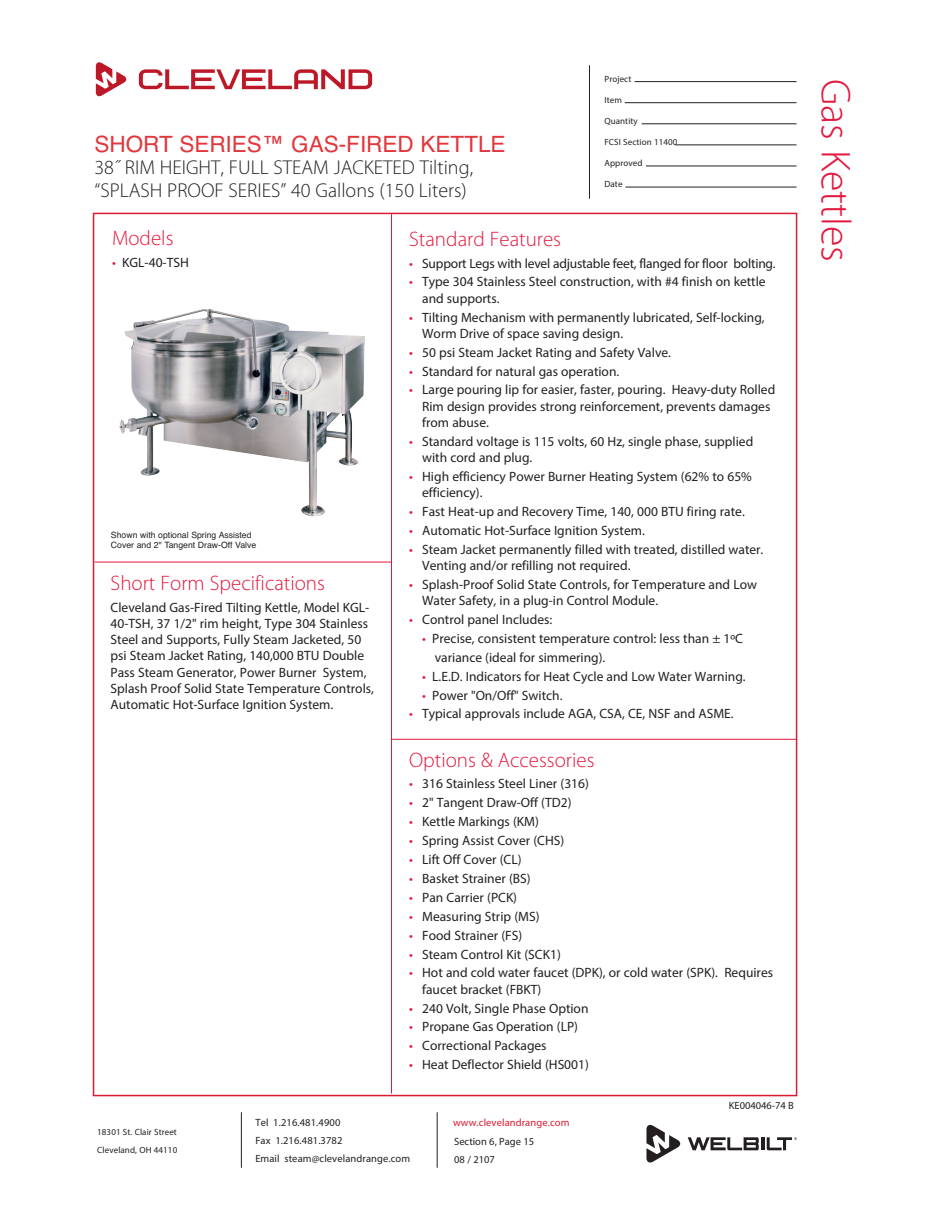
<style>
.page{position:relative;width:945px;height:1215px;background:#fff}
.page>*{position:absolute;margin:0;border:0;box-sizing:border-box;transform-origin:0 0}
.t1{font:300 42px "Myriad Pro";color:#e4183e}
.t2{font:22.5px "Helvetica";color:#e1373d}
.t3{font:300 21px "Myriad Pro";color:#e4183e}
.t4{font:300 20.1px/22.6px "Myriad Pro";color:#231f20}
.t5{font:13.5px/16.2px "Myriad Pro";color:#231f20}
.t6{font:10.5px/18px "Myriad Pro";letter-spacing:.01em;color:#231f20}
.t7{font:10.5px "Myriad Pro";letter-spacing:.01em;color:#dc1a32}
.t8{font:9px/18px "Myriad Pro";letter-spacing:.01em;color:#231f20}
.t9{font:8.7px/10.5px "Helvetica";color:#231f20}
.s1{color:#e4183e}
</style>
<div class="page">
<hr style="left:589px;top:65px;width:1px;height:134px;background:#231f20">
<svg style="left:688px;top:1137px;width:109px;height:13px"></svg>
<svg style="left:646px;top:1125px;width:35px;height:38px"></svg>
<hr style="left:241px;top:1112px;width:1px;height:56px;background:#231f20">
<hr style="left:437px;top:1112px;width:1px;height:56px;background:#231f20">
<svg style="left:96px;top:62px;width:31px;height:34px"></svg>
<svg style="left:139px;top:69px;width:233px;height:20px"></svg>
<hr style="left:635px;top:81px;width:162px;height:1px;background:#231f20">
<hr style="left:625px;top:102px;width:172px;height:1px;background:#231f20">
<hr style="left:642px;top:124px;width:155px;height:1px;background:#231f20">
<hr style="left:675px;top:145px;width:122px;height:1px;background:#231f20">
<hr style="left:646px;top:166px;width:151px;height:1px;background:#231f20">
<hr style="left:625px;top:187px;width:172px;height:1px;background:#231f20">
<hr style="left:391px;top:213px;width:1px;height:881px;background:#e4183e">
<hr style="left:94px;top:562px;width:298px;height:1px;background:#e4183e">
<hr style="left:392px;top:739px;width:404px;height:1px;background:#e4183e">
<img style="left:119px;top:309px;width:246px;height:207px">
<h2 class="t2" style="left:94px;top:131px;width:413px">SHORT SERIES™ GAS-FIRED KETTLE</h2>
<h3 class="t4" style="left:94px;top:158px;width:380px">38˝ RIM HEIGHT, FULL STEAM JACKETED Tilting, “SPLASH PROOF SERIES” 40 Gallons (150 Liters)</h3>
<p class="t8" style="left:604px;top:70px;width:28px">Project</p>
<p class="t8" style="left:604px;top:91px;width:19px">Item</p>
<p class="t8" style="left:604px;top:112px;width:35px">Quantity</p>
<p class="t8" style="left:604px;top:133px;width:75px">FCSI Section 11400</p>
<p class="t8" style="left:604px;top:154px;width:40px">Approved</p>
<p class="t8" style="left:604px;top:175px;width:20px">Date</p>
<h3 class="t3" style="left:112px;top:230px;width:63px">Models</h3>
<p class="t5" style="left:112px;top:255px;width:78px"><span class="s1">•</span> KGL-40-TSH</p>
<p class="t9" style="left:111px;top:530px;width:147px">Shown with optional Spring Assisted<br>Cover and 2" Tangent Draw-Off Valve</p>
<h3 class="t3" style="left:111px;top:575px;width:216px">Short Form Specifications</h3>
<p class="t5" style="left:111px;top:600px;width:265px">Cleveland Gas-Fired Tilting Kettle, Model KGL-40-TSH, 37 1/2" rim height, Type 304 Stainless Steel and Supports, Fully Steam Jacketed, 50 psi Steam Jacket Rating, 140,000 BTU Double Pass Steam Generator, Power Burner System, Splash Proof Solid State Temperature Controls, Automatic Hot-Surface Ignition System.</p>
<h3 class="t3" style="left:409px;top:231px;width:153px">Standard Features</h3>
<p class="t5" style="left:409px;top:256px;width:368px"><span class="s1">•</span> Support Legs with level adjustable feet, flanged for floor bolting.</p>
<p class="t5" style="left:422px;top:275px;width:345px;text-indent:-13px"><span class="s1">•</span> Type 304 Stainless Steel construction, with #4 finish on kettle and supports.</p>
<p class="t5" style="left:422px;top:310px;width:344px;text-indent:-13px"><span class="s1">•</span> Tilting Mechanism with permanently lubricated, Self-locking,<br>Worm Drive of space saving design.</p>
<p class="t5" style="left:409px;top:345px;width:263px"><span class="s1">•</span> 50 psi Steam Jacket Rating and Safety Valve.</p>
<p class="t5" style="left:409px;top:364px;width:212px"><span class="s1">•</span> Standard for natural gas operation.</p>
<p class="t5" style="left:422px;top:383px;width:355px;text-indent:-13px"><span class="s1">•</span> Large pouring lip for easier, faster, pouring. Heavy-duty Rolled<br>Rim design provides strong reinforcement, prevents damages from abuse.</p>
<p class="t5" style="left:422px;top:434px;width:333px;text-indent:-13px"><span class="s1">•</span> Standard voltage is 115 volts, 60 Hz, single phase, supplied with cord and plug.</p>
<p class="t5" style="left:422px;top:469px;width:331px;text-indent:-13px"><span class="s1">•</span> High efficiency Power Burner Heating System (62% to 65% efficiency).</p>
<p class="t5" style="left:409px;top:504px;width:337px"><span class="s1">•</span> Fast Heat-up and Recovery Time, 140, 000 BTU firing rate.</p>
<p class="t5" style="left:409px;top:523px;width:237px"><span class="s1">•</span> Automatic Hot-Surface Ignition System.</p>
<p class="t5" style="left:422px;top:542px;width:343px;text-indent:-13px"><span class="s1">•</span> Steam Jacket permanently filled with treated, distilled water.<br>Venting and/or refilling not required.</p>
<p class="t5" style="left:422px;top:577px;width:336px;text-indent:-13px"><span class="s1">•</span> Splash-Proof Solid State Controls, for Temperature and Low<br>Water Safety, in a plug-in Control Module.</p>
<p class="t5" style="left:409px;top:612px;width:145px"><span class="s1">•</span> Control panel Includes:</p>
<p class="t5" style="left:435px;top:630px;width:310px;line-height:18.9px;text-indent:-13px"><span class="s1">•</span> Precise, consistent temperature control: less than ± 1ºC variance (ideal for simmering).</p>
<p class="t5" style="left:422px;top:669px;width:325px"><span class="s1">•</span> L.E.D. Indicators for Heat Cycle and Low Water Warning.</p>
<p class="t5" style="left:422px;top:688px;width:142px"><span class="s1">•</span> Power "On/Off" Switch.</p>
<p class="t5" style="left:409px;top:707px;width:326px"><span class="s1">•</span> Typical approvals include AGA, CSA, CE, NSF and ASME.</p>
<h3 class="t3" style="left:409px;top:752px;width:187px">Options &amp; Accessories</h3>
<p class="t5" style="left:409px;top:777px;width:181px"><span class="s1">•</span> 316 Stainless Steel Liner (316)</p>
<p class="t5" style="left:409px;top:796px;width:164px"><span class="s1">•</span> 2" Tangent Draw-Off (TD2)</p>
<p class="t5" style="left:409px;top:815px;width:131px"><span class="s1">•</span> Kettle Markings (KM)</p>
<p class="t5" style="left:409px;top:834px;width:157px"><span class="s1">•</span> Spring Assist Cover (CHS)</p>
<p class="t5" style="left:409px;top:852px;width:114px"><span class="s1">•</span> Lift Off Cover (CL)</p>
<p class="t5" style="left:409px;top:871px;width:123px"><span class="s1">•</span> Basket Strainer (BS)</p>
<p class="t5" style="left:409px;top:890px;width:109px"><span class="s1">•</span> Pan Carrier (PCK)</p>
<p class="t5" style="left:409px;top:909px;width:132px"><span class="s1">•</span> Measuring Strip (MS)</p>
<p class="t5" style="left:409px;top:928px;width:115px"><span class="s1">•</span> Food Strainer (FS)</p>
<p class="t5" style="left:409px;top:947px;width:153px"><span class="s1">•</span> Steam Control Kit (SCK1)</p>
<p class="t5" style="left:422px;top:966px;width:352px;text-indent:-13px"><span class="s1">•</span> Hot and cold water faucet (DPK), or cold water (SPK). Requires faucet bracket (FBKT)</p>
<p class="t5" style="left:409px;top:1001px;width:181px"><span class="s1">•</span> 240 Volt, Single Phase Option</p>
<p class="t5" style="left:409px;top:1020px;width:170px"><span class="s1">•</span> Propane Gas Operation (LP)</p>
<p class="t5" style="left:409px;top:1039px;width:139px"><span class="s1">•</span> Correctional Packages</p>
<p class="t5" style="left:409px;top:1058px;width:181px"><span class="s1">•</span> Heat Deflector Shield (HS001)</p>
<p class="t6" style="left:729px;top:1098px;width:67px">KE004046-74 B</p>
<p class="t8" style="left:97px;top:1123px;width:82px">18301 St. Clair Street<br>Cleveland, OH 44110</p>
<p class="t6" style="left:255px;top:1115px;width:156px">Tel 1.216.481.4900<br>Fax 1.216.481.3782<br>Email steam@clevelandrange.com</p>
<p class="t7" style="left:453px;top:1119px;width:118px">www.clevelandrange.com</p>
<p class="t6" style="left:454px;top:1133px;width:82px">Section 6, Page 15<br>08 / 2107</p>
<h1 class="t1" style="left:852px;top:79px;width:185px;rotate:90deg">Gas Kettles</h1>
</div>
